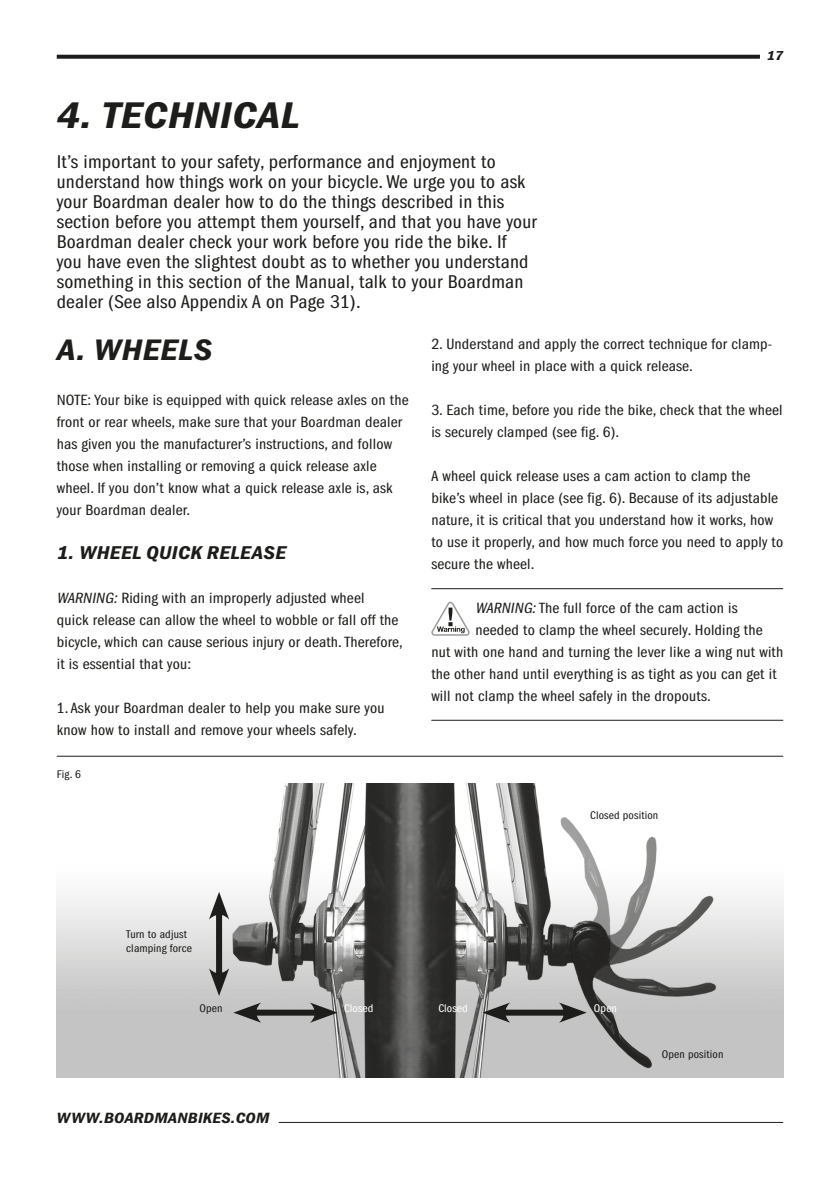
<style>
.page{position:relative;width:840px;height:1191px;background:#fff}
.page>*{position:absolute;margin:0;border:0;box-sizing:border-box;transform-origin:0 0}
.Sub_heading_paragrap{font:38.4px "Franklin Gothic URW Con Dem Ita";letter-spacing:.01em;color:#1d1d1b;scale:1.19 1}
.t1{font:30.8px "Franklin Gothic URW Con Dem Ita";letter-spacing:.01em;color:#1d1d1b;scale:1.19 1}
.Sub_heading_paragrap-2{font:19.2px "Franklin Gothic LT Book Cmpr";letter-spacing:.01em;color:#1d1d1b;scale:1.19 1}
.Main_body{font:19.2px "Franklin Gothic URW Con Dem Ita";letter-spacing:.01em;color:#1d1d1b;scale:1.19 1}
.Main_body-2{font:15.4px/22px "Franklin Gothic LT Book Cmpr";letter-spacing:.01em;color:#1d1d1b;scale:1.19 1}
.t2{font:15.4px "Franklin Gothic URW Con Dem Ita";letter-spacing:.01em;color:#1d1d1b;scale:1.19 1}
.t3{font:13.4px "Franklin Gothic URW Con Dem Ita";color:#1d1d1b;scale:1.19 1}
.Main_body-3{font:11.6px "Franklin Gothic LT Book Cmpr";letter-spacing:.01em;color:#1d1d1b;scale:1.19 1}
.Main_body-4{font:11.6px "Franklin Gothic LT Book Cmpr";letter-spacing:.01em;color:#fff;scale:1.19 1}
.s1{font-style:italic}
</style>
<div class="page">
<svg style="left:57px;top:55px;width:702px;height:4px;fill:#1d1d1b"></svg>
<hr style="left:278px;top:1122px;width:504px;height:1px;background:#1d1d1b">
<svg style="left:431px;top:602px;width:38px;height:34px"></svg>
<img style="left:57px;top:783px;width:725px;height:294px">
<div style="left:250px;top:1009px;width:71px;height:6px;background:#1d1d1b"></div>
<svg style="left:233px;top:1002px;width:28px;height:20px"></svg>
<svg style="left:310px;top:1002px;width:27px;height:20px"></svg>
<div style="left:216px;top:908px;width:6px;height:71px;background:#1d1d1b"></div>
<svg style="left:209px;top:891px;width:20px;height:28px"></svg>
<svg style="left:209px;top:968px;width:20px;height:28px"></svg>
<div style="left:499px;top:1009px;width:70px;height:6px;background:#1d1d1b"></div>
<svg style="left:482px;top:1002px;width:28px;height:20px"></svg>
<svg style="left:558px;top:1002px;width:28px;height:20px"></svg>
<hr style="left:57px;top:755px;width:725px;height:1px;background:#1d1d1b">
<hr style="left:431px;top:588px;width:351px;height:1px;background:#1d1d1b">
<hr style="left:431px;top:720px;width:351px;height:1px;background:#1d1d1b">
<p class="t3" style="left:766px;top:48px;width:15px">17</p>
<p class="Sub_heading_paragrap" style="left:57px;top:93px;width:205px">4. TECHNICAL</p>
<p class="Sub_heading_paragrap-2" style="left:57px;top:151px;width:370px">It’s important to your safety, performance and enjoyment to</p>
<p class="Sub_heading_paragrap-2" style="left:57px;top:171px;width:395px">understand how things work on your bicycle. We urge you to ask</p>
<p class="Sub_heading_paragrap-2" style="left:57px;top:191px;width:377px">your Boardman dealer how to do the things described in this</p>
<p class="Sub_heading_paragrap-2" style="left:57px;top:211px;width:405px">section before you attempt them yourself, and that you have your</p>
<p class="Sub_heading_paragrap-2" style="left:57px;top:231px;width:379px">Boardman dealer check your work before you ride the bike. If</p>
<p class="Sub_heading_paragrap-2" style="left:57px;top:251px;width:398px">you have even the slightest doubt as to whether you understand</p>
<p class="Sub_heading_paragrap-2" style="left:57px;top:271px;width:393px">something in this section of the Manual, talk to your Boardman</p>
<p class="Sub_heading_paragrap-2" style="left:57px;top:291px;width:257px">dealer (See also Appendix A on Page 31).</p>
<p class="t1" style="left:57px;top:332px;width:132px">A. WHEELS</p>
<p class="Main_body-2" style="left:431px;top:333px;width:288px">2. Understand and apply the correct technique for clamp&shy;ing your wheel in place with a quick release.</p>
<p class="Main_body-2" style="left:431px;top:399px;width:296px">3. Each time, before you ride the bike, check that the wheel is securely clamped (see fig. 6).</p>
<p class="Main_body-2" style="left:431px;top:465px;width:297px">A wheel quick release uses a cam action to clamp the bike’s wheel in place (see fig. 6). Because of its adjustable nature, it is critical that you understand how it works, how to use it properly, and how much force you need to apply to secure the wheel.</p>
<p class="Main_body-2" style="left:475px;top:597px;width:222px"><span class="s1">WARNING:</span>The full force of the cam action is</p>
<p class="Main_body-2" style="left:475px;top:619px;width:243px">needed to clamp the wheel securely. Holding the</p>
<p class="Main_body-2" style="left:431px;top:641px;width:297px">nut with one hand and turning the lever like a wing nut with</p>
<p class="Main_body-2" style="left:431px;top:663px;width:292px">the other hand until everything is as tight as you can get it</p>
<p class="Main_body-2" style="left:431px;top:685px;width:236px">will not clamp the wheel safely in the dropouts.</p>
<p class="Main_body-2" style="left:57px;top:389px;width:297px">NOTE: Your bike is equipped with quick release axles on the front or rear wheels, make sure that your Boardman dealer has given you the manufacturer’s instructions, and follow those when installing or removing a quick release axle wheel. If you don’t know what a quick release axle is, ask your Boardman dealer.</p>
<p class="Main_body" style="left:57px;top:541px;width:194px">1. WHEEL QUICK RELEASE</p>
<p class="Main_body-2" style="left:57px;top:587px;width:292px"><span class="s1">WARNING:</span> Riding with an improperly adjusted wheel<br>quick release can allow the wheel to wobble or fall off the bicycle, which can cause serious injury or death. Therefore, it is essential that you:</p>
<p class="Main_body-2" style="left:57px;top:697px;width:277px">1. Ask your Boardman dealer to help you make sure you know how to install and remove your wheels safely.</p>
<p class="Main_body-3" style="left:57px;top:767px;width:22px">Fig. 6</p>
<p class="Main_body-3" style="left:590px;top:809px;width:59px">Closed position</p>
<p class="Main_body-3" style="left:126px;top:928px;width:53px">Turn to adjust</p>
<p class="Main_body-3" style="left:126px;top:942px;width:57px">clamping force</p>
<p class="Main_body-3" style="left:199px;top:1002px;width:21px">Open</p>
<p class="Main_body-4" style="left:344px;top:1002px;width:26px">Closed</p>
<p class="Main_body-4" style="left:438px;top:1002px;width:26px">Closed</p>
<p class="Main_body-4" style="left:593px;top:1002px;width:21px">Open</p>
<p class="Main_body-3" style="left:661px;top:1047px;width:53px">Open position</p>
<p class="t2" style="left:56px;top:1109px;width:180px">WWW.BOARDMANBIKES.COM</p>
</div>
